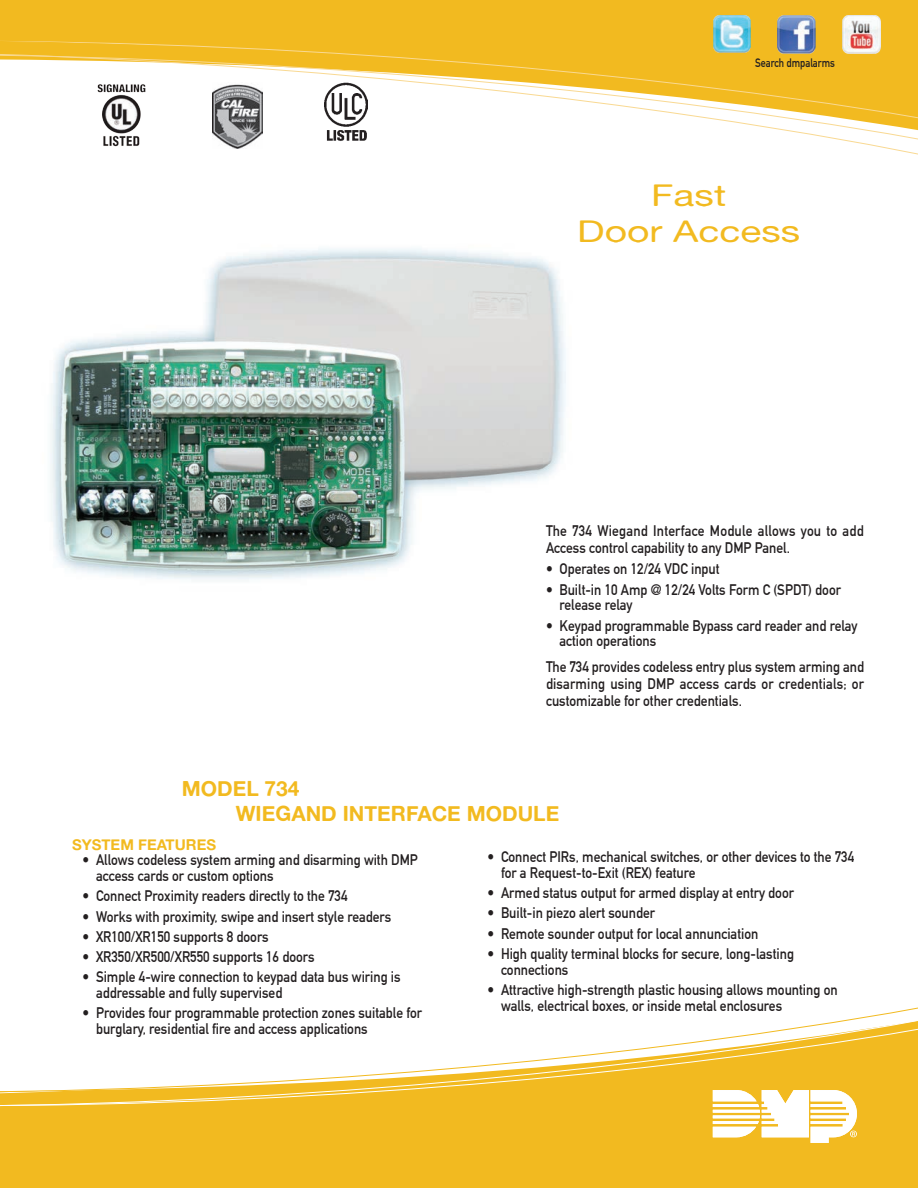
<style>
.page{position:relative;width:918px;height:1188px;background:#fff}
.page>*{position:absolute;margin:0;border:0;box-sizing:border-box;transform-origin:0 0}
.t1{font:30px/36px "Alte Haas Grotesk";color:#f2ba20;text-align:center;scale:1.3 1}
.t2{font:21px/24.8px "Alte Haas Grotesk Bold";color:#f2ba20}
.t3{font:15px/15.8px "DIN Mittelschrift";color:#231f20;scale:.9 1}
.t4{font:15px "Alte Haas Grotesk Bold";color:#f2ba20}
.t5{font:12px "DIN Mittelschrift";color:#231f20;scale:.83 1}
</style>
<div class="page">
<svg style="left:0;top:0;width:918px;height:146px"></svg>
<svg style="left:0;top:1007px;width:918px;height:180px"></svg>
<svg style="left:713px;top:1090px;width:144px;height:53px"></svg>
<img style="left:50px;top:248px;width:516px;height:332px">
<img style="left:94px;top:80px;width:57px;height:67px">
<img style="left:213px;top:83px;width:49px;height:66px">
<img style="left:713px;top:15px;width:37px;height:38px">
<img style="left:778px;top:15px;width:37px;height:38px">
<img style="left:843px;top:15px;width:38px;height:39px">
<img style="left:324px;top:83px;width:43px;height:60px">
<p class="t5" style="left:755px;top:56px;width:98px">Search dmpalarms</p>
<h1 class="t1" style="left:577px;top:176px;width:173px">Fast<br>Door Access</h1>
<p class="t3" style="left:546px;top:522px;width:355px;line-height:16.8px">The 734 Wiegand Interface Module allows you to add<br>Access control capability to any DMP Panel.</p>
<p class="t3" style="left:546px;top:561px;width:194px">• Operates on 12/24 VDC input</p>
<p class="t3" style="left:560px;top:582px;width:314px;text-indent:-14px">• Built-in 10 Amp @ 12/24 Volts Form C (SPDT) door release relay</p>
<p class="t3" style="left:560px;top:618px;width:333px;text-indent:-14px">• Keypad programmable Bypass card reader and relay action operations</p>
<p class="t3" style="left:546px;top:659px;width:355px;line-height:16.8px;text-align:justify">The 734 provides codeless entry plus system arming and disarming using DMP access cards or credentials; or customizable for other credentials.</p>
<h2 class="t2" style="left:236px;top:776px;width:325px;text-indent:-54px">MODEL 734<br>WIEGAND INTERFACE MODULE</h2>
<p class="t4" style="left:72px;top:835px;width:31px">SYSTEM</p>
<p class="t4" style="left:138px;top:835px;width:20px">FEATURES</p>
<p class="t3" style="left:96px;top:852px;width:359px;text-indent:-14px">• Allows codeless system arming and disarming with DMP access cards or custom options</p>
<p class="t3" style="left:82px;top:888px;width:296px">• Connect Proximity readers directly to the 734</p>
<p class="t3" style="left:82px;top:909px;width:345px">• Works with proximity, swipe and insert style readers</p>
<p class="t3" style="left:82px;top:929px;width:208px">• XR100/XR150 supports 8 doors</p>
<p class="t3" style="left:82px;top:949px;width:259px">• XR350/XR500/XR550 supports 16 doors</p>
<p class="t3" style="left:96px;top:969px;width:340px;text-indent:-14px">• Simple 4-wire connection to keypad data bus wiring is addressable and fully supervised</p>
<p class="t3" style="left:96px;top:1005px;width:364px;text-indent:-14px">• Provides four programmable protection zones suitable for burglary, residential fire and access applications</p>
<p class="t3" style="left:501px;top:849px;width:394px;text-indent:-14px">• Connect PIRs, mechanical switches, or other devices to the 734 for a Request-to-Exit (REX) feature</p>
<p class="t3" style="left:488px;top:885px;width:342px">• Armed status output for armed display at entry door</p>
<p class="t3" style="left:488px;top:905px;width:188px">• Built-in piezo alert sounder</p>
<p class="t3" style="left:488px;top:926px;width:302px">• Remote sounder output for local annunciation</p>
<p class="t3" style="left:501px;top:946px;width:327px;text-indent:-14px">• High quality terminal blocks for secure, long-lasting connections</p>
<p class="t3" style="left:501px;top:982px;width:376px;text-indent:-14px">• Attractive high-strength plastic housing allows mounting on walls, electrical boxes, or inside metal enclosures</p>
</div>
